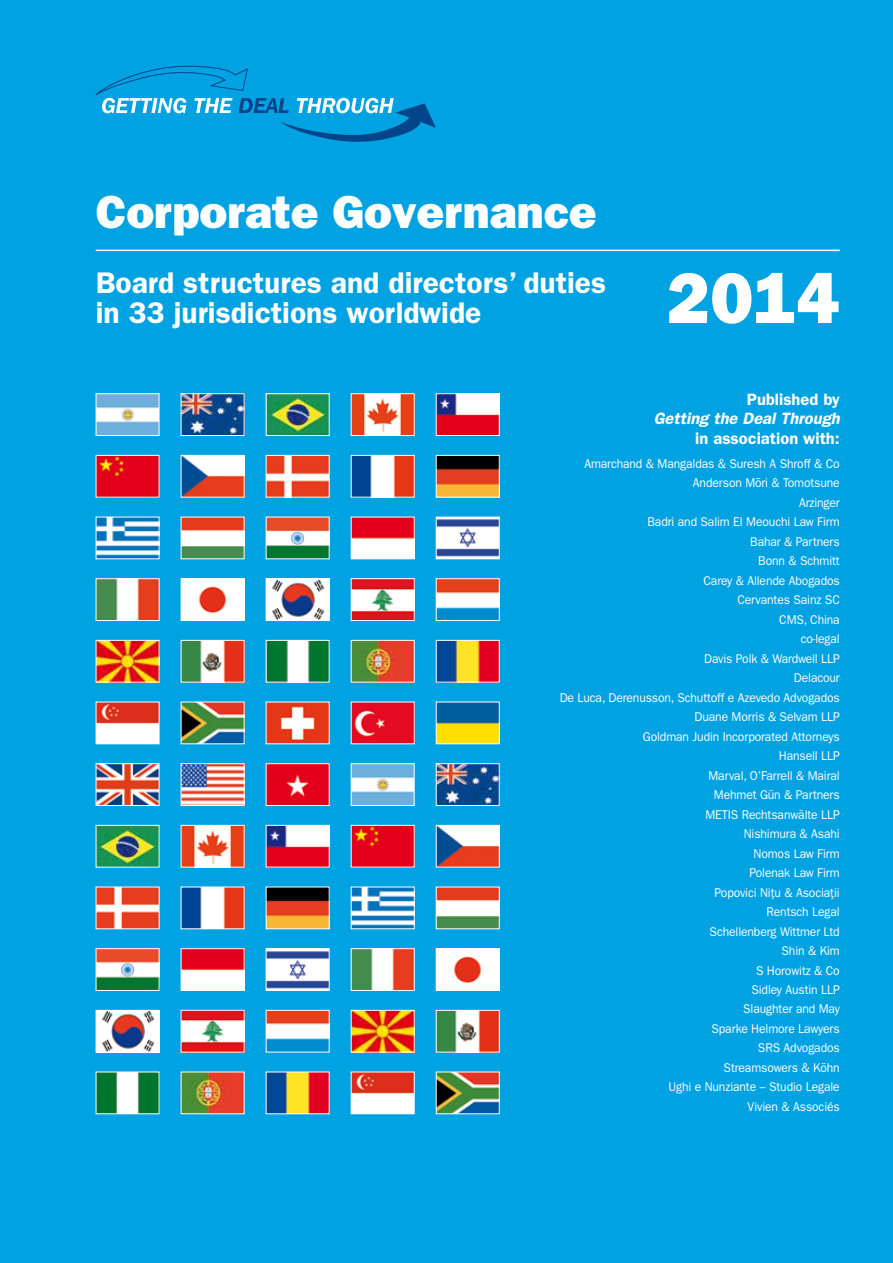
<style>
.page{position:relative;width:893px;height:1263px;background:#00a2e2}
.page>*{position:absolute;margin:0;border:0;box-sizing:border-box;transform-origin:0 0}
.t1{font:800 72px "Franklin Gothic";color:#fff}
.t2{font:800 46.5px "Franklin Gothic";color:#fff}
.t3{font:600 30px/30px "Franklin Gothic";color:#fff}
.t4{font:600 16.5px "Franklin Gothic";color:#fff}
.t5{font:italic 600 16.5px "Franklin Gothic";color:#fff}
.t6{font:12.75px/19.5px "Franklin Gothic";letter-spacing:-.01em;color:#fff;text-align:right;scale:.95 1}
</style>
<div class="page">
<hr style="left:96px;top:250px;width:744px;height:1px;background:#fff">
<svg style="left:96px;top:66px;width:340px;height:76px"></svg>
<img style="left:268px;top:395px;width:60px;height:39px">
<div style="left:266px;top:393px;width:64px;height:43px;border:1px solid #fff"></div>
<img style="left:98px;top:827px;width:59px;height:38px">
<div style="left:96px;top:825px;width:63px;height:42px;border:1px solid #fff"></div>
<img style="left:183px;top:642px;width:59px;height:38px">
<div style="left:181px;top:640px;width:63px;height:42px;border:1px solid #fff"></div>
<img style="left:438px;top:1012px;width:60px;height:38px">
<div style="left:436px;top:1010px;width:64px;height:42px;border:1px solid #fff"></div>
<img style="left:438px;top:395px;width:60px;height:39px">
<div style="left:436px;top:393px;width:64px;height:43px;border:1px solid #fff"></div>
<img style="left:268px;top:827px;width:60px;height:38px">
<div style="left:266px;top:825px;width:64px;height:42px;border:1px solid #fff"></div>
<img style="left:98px;top:519px;width:59px;height:38px">
<div style="left:96px;top:517px;width:63px;height:42px;border:1px solid #fff"></div>
<img style="left:353px;top:889px;width:60px;height:38px">
<div style="left:351px;top:887px;width:64px;height:42px;border:1px solid #fff"></div>
<img style="left:268px;top:457px;width:60px;height:38px">
<div style="left:266px;top:455px;width:64px;height:42px;border:1px solid #fff"></div>
<img style="left:98px;top:889px;width:59px;height:38px">
<img style="left:98px;top:457px;width:59px;height:38px">
<div style="left:96px;top:455px;width:63px;height:42px;border:1px solid #fff"></div>
<img style="left:353px;top:827px;width:60px;height:38px">
<div style="left:351px;top:825px;width:64px;height:42px;border:1px solid #fff"></div>
<img style="left:268px;top:642px;width:60px;height:38px">
<div style="left:266px;top:640px;width:64px;height:42px;border:1px solid #fff"></div>
<img style="left:98px;top:1073px;width:59px;height:39px">
<div style="left:96px;top:1071px;width:63px;height:43px;border:1px solid #fff"></div>
<img style="left:353px;top:580px;width:60px;height:39px">
<div style="left:351px;top:578px;width:64px;height:43px;border:1px solid #fff"></div>
<img style="left:183px;top:1012px;width:59px;height:38px">
<div style="left:181px;top:1010px;width:63px;height:42px;border:1px solid #fff"></div>
<img style="left:438px;top:580px;width:60px;height:39px">
<div style="left:436px;top:578px;width:64px;height:43px;border:1px solid #fff"></div>
<img style="left:268px;top:1012px;width:60px;height:38px">
<div style="left:266px;top:1010px;width:64px;height:42px;border:1px solid #fff"></div>
<img style="left:268px;top:519px;width:60px;height:38px">
<div style="left:266px;top:517px;width:64px;height:42px;border:1px solid #fff"></div>
<img style="left:98px;top:950px;width:59px;height:39px">
<div style="left:96px;top:948px;width:63px;height:43px;border:1px solid #fff"></div>
<img style="left:183px;top:457px;width:59px;height:38px">
<div style="left:181px;top:455px;width:63px;height:42px;border:1px solid #fff"></div>
<img style="left:438px;top:827px;width:60px;height:38px">
<div style="left:436px;top:825px;width:64px;height:42px;border:1px solid #fff"></div>
<img style="left:98px;top:642px;width:59px;height:38px">
<div style="left:96px;top:640px;width:63px;height:42px;border:1px solid #fff"></div>
<img style="left:353px;top:1012px;width:60px;height:38px">
<div style="left:351px;top:1010px;width:64px;height:42px;border:1px solid #fff"></div>
<img style="left:183px;top:704px;width:59px;height:38px">
<img style="left:438px;top:1073px;width:60px;height:39px">
<div style="left:436px;top:1071px;width:64px;height:43px;border:1px solid #fff"></div>
<img style="left:268px;top:765px;width:60px;height:39px">
<div style="left:266px;top:763px;width:64px;height:43px;border:1px solid #fff"></div>
<img style="left:268px;top:580px;width:60px;height:39px">
<div style="left:266px;top:578px;width:64px;height:43px;border:1px solid #fff"></div>
<img style="left:98px;top:1012px;width:59px;height:38px">
<div style="left:96px;top:1010px;width:63px;height:42px;border:1px solid #fff"></div>
<img style="left:438px;top:642px;width:60px;height:38px">
<div style="left:436px;top:640px;width:64px;height:42px;border:1px solid #fff"></div>
<img style="left:268px;top:1073px;width:60px;height:39px">
<img style="left:98px;top:395px;width:59px;height:39px">
<div style="left:96px;top:393px;width:63px;height:43px;border:1px solid #fff"></div>
<img style="left:353px;top:765px;width:60px;height:39px">
<div style="left:351px;top:763px;width:64px;height:43px;border:1px solid #fff"></div>
<img style="left:353px;top:395px;width:60px;height:39px">
<div style="left:351px;top:393px;width:64px;height:43px;border:1px solid #fff"></div>
<img style="left:183px;top:827px;width:59px;height:38px">
<div style="left:181px;top:825px;width:63px;height:42px;border:1px solid #fff"></div>
<img style="left:438px;top:457px;width:60px;height:38px">
<div style="left:436px;top:455px;width:64px;height:42px;border:1px solid #fff"></div>
<img style="left:268px;top:889px;width:60px;height:38px">
<img style="left:183px;top:519px;width:59px;height:38px">
<div style="left:181px;top:517px;width:63px;height:42px;border:1px solid #fff"></div>
<img style="left:438px;top:889px;width:60px;height:38px">
<div style="left:436px;top:887px;width:64px;height:42px;border:1px solid #fff"></div>
<img style="left:98px;top:704px;width:59px;height:38px">
<div style="left:96px;top:702px;width:63px;height:42px;border:1px solid #fff"></div>
<img style="left:353px;top:1073px;width:60px;height:39px">
<div style="left:351px;top:1071px;width:64px;height:43px;border:1px solid #fff"></div>
<img style="left:183px;top:765px;width:59px;height:39px">
<div style="left:181px;top:763px;width:63px;height:43px;border:1px solid #fff"></div>
<img style="left:353px;top:704px;width:60px;height:38px">
<img style="left:183px;top:580px;width:59px;height:39px">
<div style="left:181px;top:578px;width:63px;height:43px;border:1px solid #fff"></div>
<img style="left:438px;top:950px;width:60px;height:39px">
<div style="left:436px;top:948px;width:64px;height:43px;border:1px solid #fff"></div>
<img style="left:353px;top:519px;width:60px;height:38px">
<div style="left:351px;top:517px;width:64px;height:42px;border:1px solid #fff"></div>
<img style="left:183px;top:950px;width:59px;height:39px">
<div style="left:181px;top:948px;width:63px;height:43px;border:1px solid #fff"></div>
<img style="left:438px;top:519px;width:60px;height:38px">
<div style="left:436px;top:517px;width:64px;height:42px;border:1px solid #fff"></div>
<img style="left:268px;top:950px;width:60px;height:39px">
<div style="left:266px;top:948px;width:64px;height:43px;border:1px solid #fff"></div>
<img style="left:98px;top:580px;width:59px;height:39px">
<div style="left:96px;top:578px;width:63px;height:43px;border:1px solid #fff"></div>
<img style="left:353px;top:950px;width:60px;height:39px">
<div style="left:351px;top:948px;width:64px;height:43px;border:1px solid #fff"></div>
<img style="left:268px;top:704px;width:60px;height:38px">
<img style="left:438px;top:704px;width:60px;height:38px">
<img style="left:353px;top:642px;width:60px;height:38px">
<div style="left:351px;top:640px;width:64px;height:42px;border:1px solid #fff"></div>
<img style="left:183px;top:1073px;width:59px;height:39px">
<img style="left:98px;top:765px;width:59px;height:39px">
<div style="left:96px;top:763px;width:63px;height:43px;border:1px solid #fff"></div>
<img style="left:183px;top:395px;width:59px;height:39px">
<div style="left:181px;top:393px;width:63px;height:43px;border:1px solid #fff"></div>
<img style="left:438px;top:765px;width:60px;height:39px">
<div style="left:436px;top:763px;width:64px;height:43px;border:1px solid #fff"></div>
<img style="left:353px;top:457px;width:60px;height:38px">
<div style="left:351px;top:455px;width:64px;height:42px;border:1px solid #fff"></div>
<img style="left:183px;top:889px;width:59px;height:38px">
<div style="left:181px;top:887px;width:63px;height:42px;border:1px solid #fff"></div>
<h2 class="t2" style="left:96px;top:185px;width:503px">Corporate Governance</h2>
<h3 class="t3" style="left:96px;top:268px;width:512px">Board structures and directors’ duties in 33 jurisdictions worldwide</h3>
<h1 class="t1" style="left:667px;top:256px;width:174px">2014</h1>
<p class="t4" style="left:747px;top:389px;width:95px">Published by</p>
<p class="t5" style="left:654px;top:409px;width:188px">Getting the Deal Through</p>
<p class="t4" style="left:695px;top:428px;width:146px">in association with:</p>
<p class="t6" style="left:560px;top:454px;width:296px">Amarchand &amp; Mangaldas &amp; Suresh A Shroff &amp; Co<br>Anderson M¯ori &amp; Tomotsune<br>Arzinger<br>Badri and Salim El Meouchi Law Firm<br>Bahar &amp; Partners<br>Bonn &amp; Schmitt<br>Carey &amp; Allende Abogados<br>Cervantes Sainz SC<br>CMS, China<br>co-legal<br>Davis Polk &amp; Wardwell LLP<br>Delacour<br>De Luca, Derenusson, Schuttoff e Azevedo Advogados<br>Duane Morris &amp; Selvam LLP<br>Goldman Judin Incorporated Attorneys<br>Hansell LLP<br>Marval, O’Farrell &amp; Mairal<br>Mehmet Gün &amp; Partners<br>METIS Rechtsanwälte LLP<br>Nishimura &amp; Asahi<br>Nomos Law Firm<br>Polenak Law Firm<br>Popovici Nit¸u &amp; Asociat¸ii<br>Rentsch Legal<br>Schellenberg Wittmer Ltd<br>Shin &amp; Kim<br>S Horowitz &amp; Co<br>Sidley Austin LLP<br>Slaughter and May<br>Sparke Helmore Lawyers<br>SRS Advogados<br>Streamsowers &amp; Köhn<br>Ughi e Nunziante – Studio Legale<br>Vivien &amp; Associés</p>
</div>
